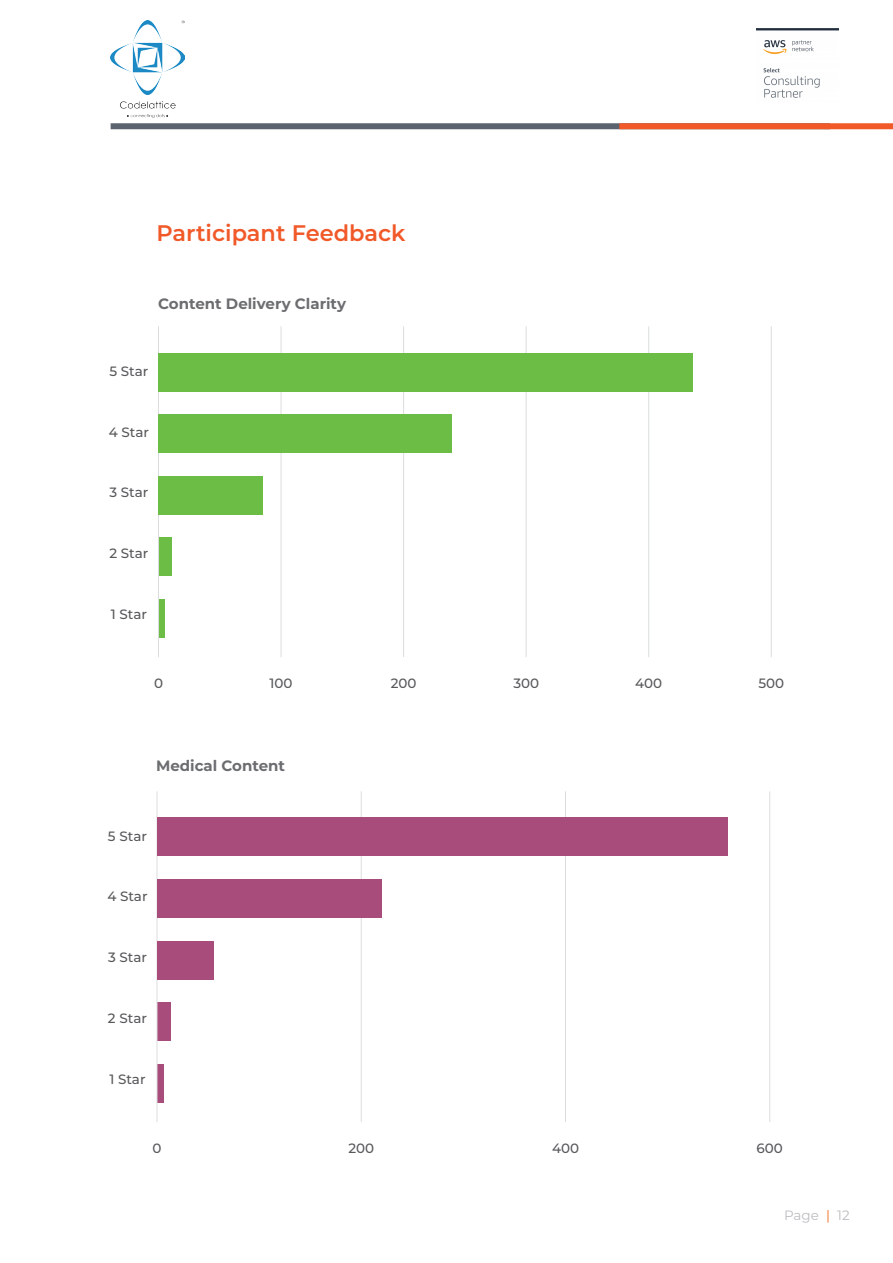
<style>
.page{position:relative;width:893px;height:1263px;background:#fff}
.page>*{position:absolute;margin:0;border:0;box-sizing:border-box;transform-origin:0 0}
.t1{font:600 22.5px "Montserrat";color:#f15929}
.t2{font:700 15px "Montserrat";color:#6c6d70}
.t3{font:500 13.5px "Montserrat";color:#57585a}
.t4{font:13.5px "Montserrat";color:#bcbdc0}
.s1{color:#f36e21}
</style>
<div class="page">
<div style="left:158px;top:599px;width:7px;height:39px;background:#6cbd45"></div>
<div style="left:158px;top:537px;width:14px;height:39px;background:#6cbd45"></div>
<hr style="left:158px;top:326px;width:1px;height:331px;background:#dcdddf">
<hr style="left:281px;top:326px;width:1px;height:331px;background:#dcdddf">
<hr style="left:403px;top:326px;width:1px;height:331px;background:#dcdddf">
<hr style="left:526px;top:326px;width:1px;height:331px;background:#dcdddf">
<hr style="left:648px;top:326px;width:1px;height:331px;background:#dcdddf">
<hr style="left:771px;top:326px;width:1px;height:331px;background:#dcdddf">
<div style="left:158px;top:353px;width:535px;height:38px;background:#6cbd45"></div>
<div style="left:158px;top:414px;width:294px;height:39px;background:#6cbd45"></div>
<div style="left:158px;top:476px;width:105px;height:39px;background:#6cbd45"></div>
<div style="left:157px;top:1064px;width:7px;height:39px;background:#a84d7b"></div>
<div style="left:157px;top:1002px;width:13px;height:39px;background:#a84d7b"></div>
<hr style="left:157px;top:791px;width:1px;height:331px;background:#dcdddf">
<hr style="left:361px;top:791px;width:1px;height:331px;background:#dcdddf">
<hr style="left:565px;top:791px;width:1px;height:331px;background:#dcdddf">
<hr style="left:769px;top:791px;width:1px;height:331px;background:#dcdddf">
<div style="left:157px;top:817px;width:570px;height:39px;background:#a84d7b"></div>
<div style="left:157px;top:879px;width:224px;height:39px;background:#a84d7b"></div>
<div style="left:157px;top:941px;width:57px;height:38px;background:#a84d7b"></div>
<div style="left:111px;top:123px;width:719px;height:6px;background:#5b636f"></div>
<div style="left:619px;top:123px;width:274px;height:6px;background:#f15929"></div>
<img style="left:756px;top:29px;width:82px;height:69px">
<img style="left:111px;top:21px;width:74px;height:96px">
<h1 class="t1" style="left:157px;top:217px;width:250px">Participant Feedback</h1>
<p class="t2" style="left:158px;top:293px;width:189px">Content Delivery Clarity</p>
<p class="t3" style="left:109px;top:361px;width:40px">5 Star</p>
<p class="t3" style="left:109px;top:422px;width:42px">4 Star</p>
<p class="t3" style="left:110px;top:483px;width:40px">3 Star</p>
<p class="t3" style="left:109px;top:544px;width:40px">2 Star</p>
<p class="t3" style="left:111px;top:605px;width:38px">1 Star</p>
<p class="t3" style="left:154px;top:674px;width:11px">0</p>
<p class="t3" style="left:270px;top:674px;width:24px">100</p>
<p class="t3" style="left:391px;top:674px;width:27px">200</p>
<p class="t3" style="left:513px;top:674px;width:27px">300</p>
<p class="t3" style="left:635px;top:674px;width:29px">400</p>
<p class="t3" style="left:758px;top:674px;width:27px">500</p>
<p class="t2" style="left:156px;top:755px;width:131px">Medical Content</p>
<p class="t3" style="left:108px;top:826px;width:40px">5 Star</p>
<p class="t3" style="left:107px;top:887px;width:42px">4 Star</p>
<p class="t3" style="left:108px;top:948px;width:40px">3 Star</p>
<p class="t3" style="left:108px;top:1009px;width:40px">2 Star</p>
<p class="t3" style="left:109px;top:1070px;width:38px">1 Star</p>
<p class="t3" style="left:152px;top:1139px;width:11px">0</p>
<p class="t3" style="left:348px;top:1139px;width:27px">200</p>
<p class="t3" style="left:552px;top:1139px;width:29px">400</p>
<p class="t3" style="left:757px;top:1139px;width:28px">600</p>
<p class="t4" style="left:784px;top:1205px;width:67px">Page <span class="s1">|</span> 12</p>
</div>
